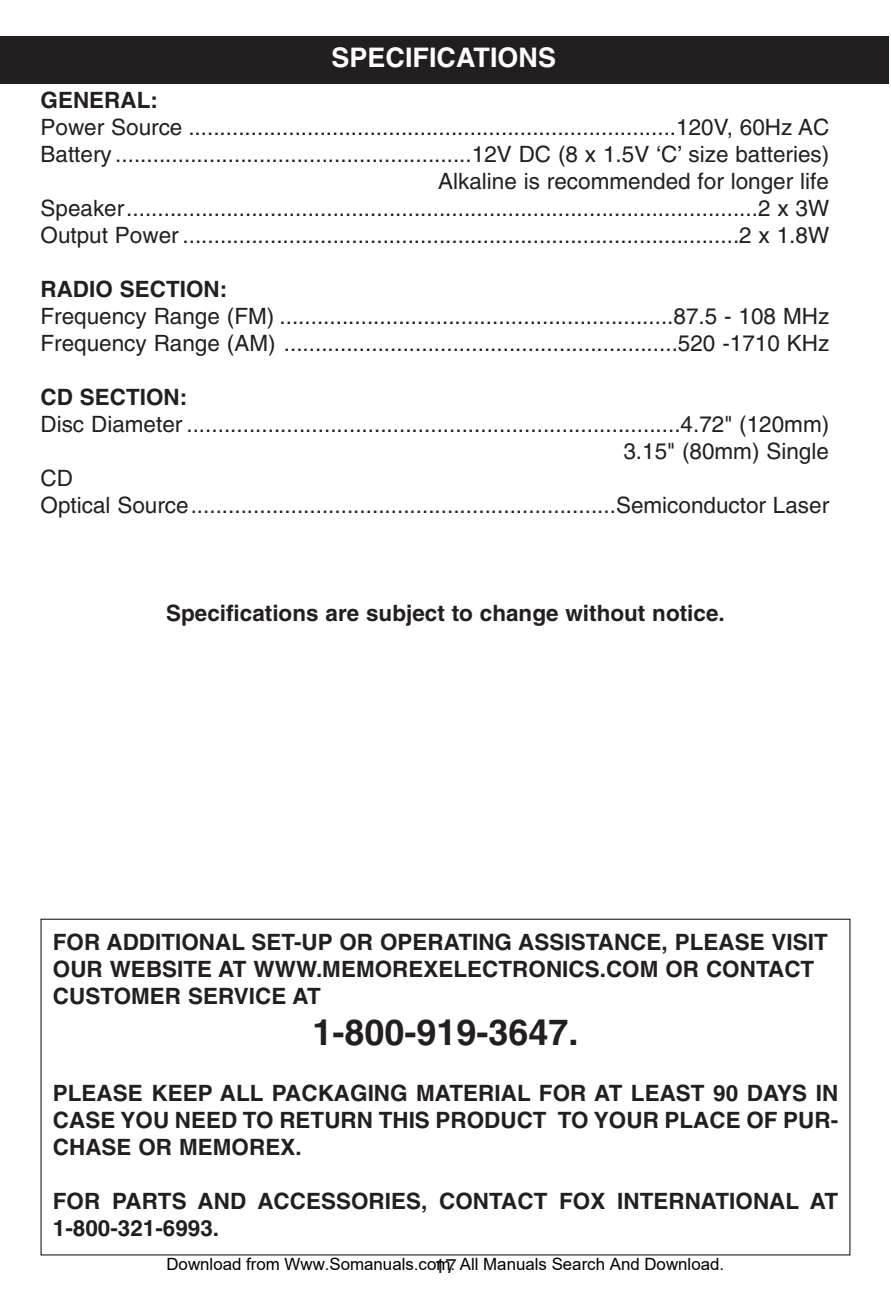
<style>
.page{position:relative;width:891px;height:1296px;background:#fff}
.page>*{position:absolute;margin:0;border:0;box-sizing:border-box;transform-origin:0 0}
.t1{font:700 36px "Helvetica";color:#231f20}
.t2{font:700 27px "Helvetica";color:#fff}
.t3{font:22.5px/27px "Helvetica";color:#231f20;text-align:right}
.t4{font:700 22.5px/27px "Helvetica";color:#231f20}
.t5{font:20.25px "Helvetica";color:#231f20}
.t6{font:16.88px "Arial";color:#000}
</style>
<div class="page">
<div style="left:0;top:36px;width:889px;height:47px;background:#231f20"></div>
<p class="t2" style="left:332px;top:46px;width:226px">SPECIFICATIONS</p>
<p class="t4" style="left:40px;top:88px;width:119px">GENERAL:</p>
<p class="t3" style="left:40px;top:115px;width:790px">Power Source ..............................................................................120V, 60Hz AC Battery .........................................................12V DC (8 x 1.5V ‘C’ size batteries)<br>Alkaline is recommended for longer life Speaker.....................................................................................................2 x 3W Output Power .........................................................................................2 x 1.8W</p>
<p class="t4" style="left:40px;top:277px;width:188px">RADIO SECTION:</p>
<p class="t3" style="left:40px;top:304px;width:790px;text-align:left">Frequency Range (FM) ...............................................................87.5 - 108 MHz<br>Frequency Range (AM) ...............................................................520 -1710 KHz</p>
<p class="t4" style="left:40px;top:385px;width:148px">CD SECTION:</p>
<p class="t3" style="left:40px;top:412px;width:790px">Disc Diameter ...............................................................................4.72" (120mm)</p>
<p class="t3" style="left:623px;top:439px;width:207px">3.15" (80mm) Single</p>
<p class="t3" style="left:40px;top:466px;width:34px">CD</p>
<p class="t3" style="left:40px;top:493px;width:790px">Optical Source....................................................................Semiconductor Laser</p>
<p class="t4" style="left:166px;top:601px;width:560px">Specifications are subject to change without notice.</p>
<p class="t4" style="left:53px;top:930px;width:776px">FOR ADDITIONAL SET-UP OR OPERATING ASSISTANCE, PLEASE VISIT<br>OUR WEBSITE AT WWW.MEMOREXELECTRONICS.COM OR CONTACT<br>CUSTOMER SERVICE AT</p>
<h1 class="t1" style="left:312px;top:1018px;width:268px">1-800-919-3647.</h1>
<p class="t4" style="left:53px;top:1081px;width:787px;text-align:justify">PLEASE KEEP ALL PACKAGING MATERIAL FOR AT LEAST 90 DAYS IN CASE YOU NEED TO RETURN THIS PRODUCT TO YOUR PLACE OF PUR-CHASE OR MEMOREX.</p>
<p class="t4" style="left:53px;top:1189px;width:787px">FOR PARTS AND ACCESSORIES, CONTACT FOX INTERNATIONAL AT<br>1-800-321-6993.</p>
<p class="t6" style="left:166px;top:1255px;width:559px">Download from Www.Somanuals.com. All Manuals Search And Download.</p>
<p class="t5" style="left:434px;top:1258px;width:24px">17</p>
</div>
